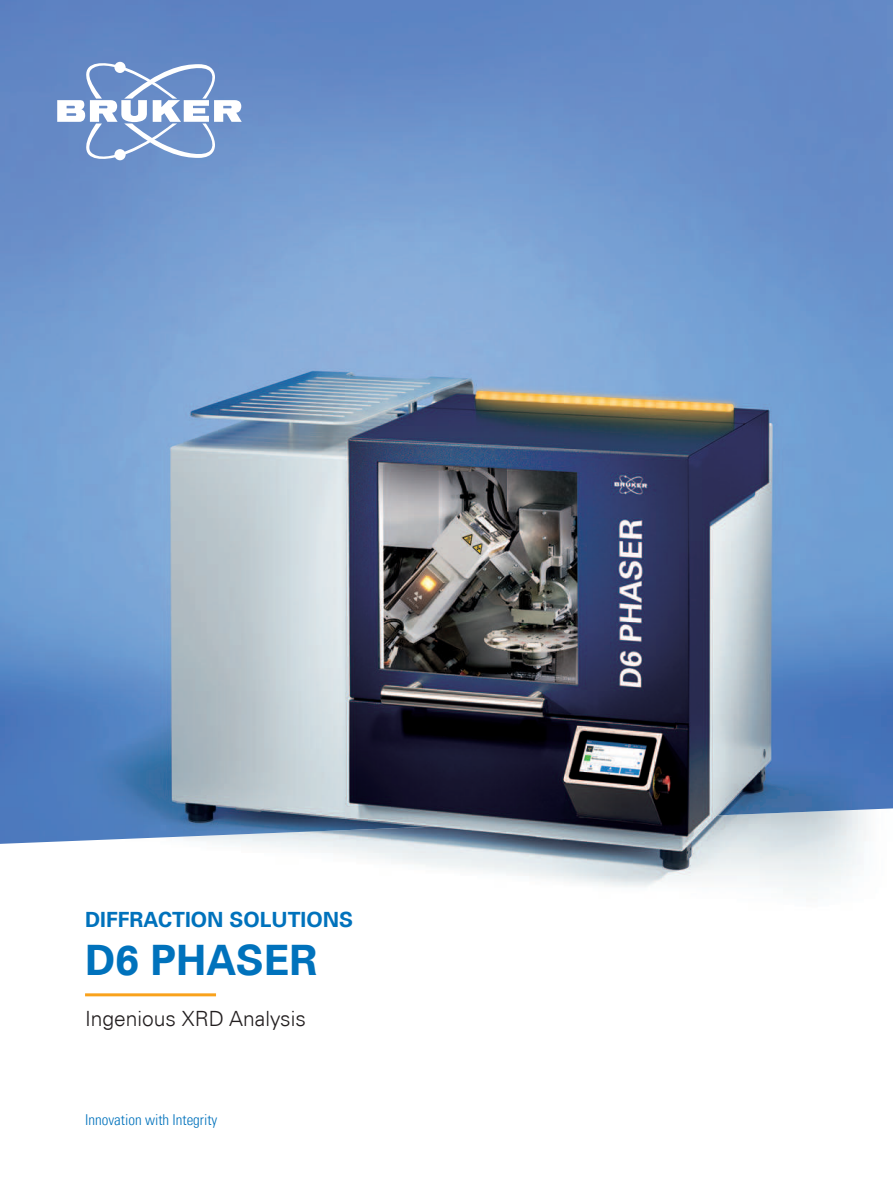
<style>
.page{position:relative;width:893px;height:1187px;background:#fff}
.page>*{position:absolute;margin:0;border:0;box-sizing:border-box;transform-origin:0 0}
.t1{font:700 42px "Univers LT Std";color:#0072bc}
.t2{font:700 21px "Univers LT Std";color:#0072bc}
.t3{font:300 21px "Univers LT Std";color:#231f20}
.t4{font:300 condensed 15px "Univers LT Std";color:#0072bc}
</style>
<div class="page">
<img style="left:246px;top:844px;width:616px;height:46px">
<img style="left:0;top:0;width:893px;height:844px">
<hr style="left:85px;top:993px;width:131px;height:3px;background:#f9a21c">
<svg style="left:57px;top:62px;width:185px;height:98px"></svg>
<h2 class="t2" style="left:85px;top:911px;width:270px">DIFFRACTION SOLUTIONS</h2>
<h1 class="t1" style="left:85px;top:944px;width:234px">D6 PHASER</h1>
<h2 class="t3" style="left:85px;top:1010px;width:222px">Ingenious XRD Analysis</h2>
<p class="t4" style="left:85px;top:1114px;width:134px">Innovation with Integrity</p>
</div>
